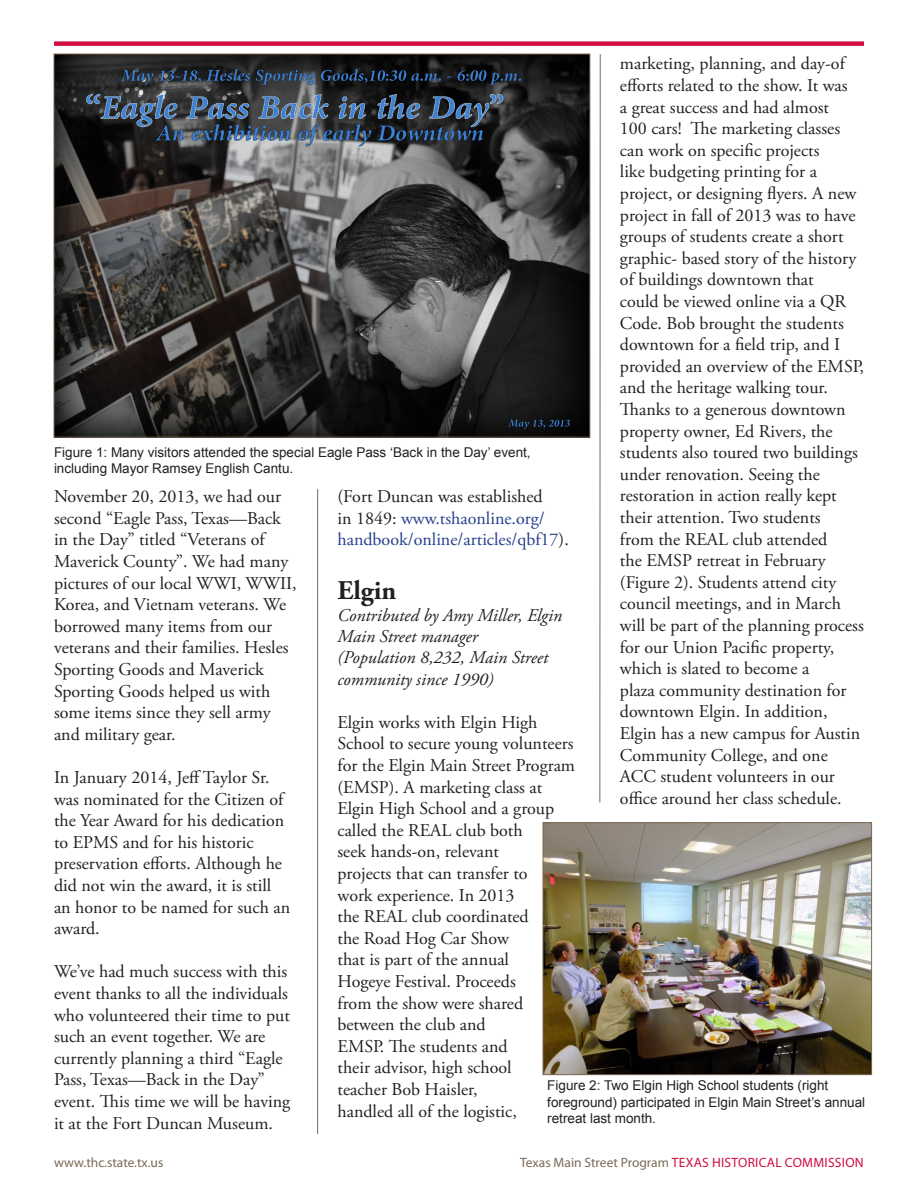
<style>
.page{position:relative;width:918px;height:1188px;background:#fff}
.page>*{position:absolute;margin:0;border:0;box-sizing:border-box;transform-origin:0 0}
.t1{font:700 27px "Adobe Garamond Pro";color:#231f20}
.t2{font:18px/21.6px "Adobe Garamond Pro";color:#231f20}
.t3{font:italic 18px/21.3px "Adobe Garamond Pro";color:#231f20}
.t4{font:18px/21.6px "Adobe Garamond Pro";color:#253f8e}
.t5{font:13.5px/16.2px "Arial";color:#231f20}
.t6{font:13.5px "Myriad Pro";letter-spacing:.01em;color:#d10e40}
.t7{font:13.5px "Myriad Pro";color:#7c6954}
.s1{color:#7c6954}
.s2{color:#231f20}
</style>
<div class="page">
<hr style="left:317px;top:489px;width:1px;height:645px;background:#7c6954">
<hr style="left:599px;top:54px;width:2px;height:748px;background:#7c6954">
<div style="left:54px;top:41px;width:810px;height:5px;background:#d10e40"></div>
<img style="left:56px;top:56px;width:532px;height:380px">
<img style="left:545px;top:824px;width:325px;height:249px">
<div style="left:543px;top:822px;width:329px;height:253px;border:1px solid #7c6954"></div>
<p class="t2" style="left:620px;top:54px;width:246px">marketing, planning, and day-of efforts related to the show. It was<br>a great success and had almost<br>100 cars! The marketing classes can work on specific projects<br>like budgeting printing for a project, or designing flyers. A new project in fall of 2013 was to have groups of students create a short graphic- based story of the history of buildings downtown that<br>could be viewed online via a QR<br>Code. Bob brought the students downtown for a field trip, and I provided an overview of the EMSP, and the heritage walking tour.<br>Thanks to a generous downtown property owner, Ed Rivers, the students also toured two buildings under renovation. Seeing the restoration in action really kept their attention. Two students<br>from the REAL club attended<br>the EMSP retreat in February (Figure 2). Students attend city council meetings, and in March will be part of the planning process for our Union Pacific property, which is slated to become a<br>plaza community destination for downtown Elgin. In addition,<br>Elgin has a new campus for Austin<br>Community College, and one<br>ACC student volunteers in our office around her class schedule.</p>
<p class="t5" style="left:54px;top:444px;width:478px">Figure 1: Many visitors attended the special Eagle Pass ‘Back in the Day’ event, including Mayor Ramsey English Cantu.</p>
<p class="t2" style="left:54px;top:486px;width:244px">November 20, 2013, we had our second “Eagle Pass, Texas—Back in the Day” titled “Veterans of<br>Maverick County”. We had many pictures of our local WWI, WWII,<br>Korea, and Vietnam veterans. We borrowed many items from our veterans and their families. Hesles<br>Sporting Goods and Maverick<br>Sporting Goods helped us with some items since they sell army and military gear.</p>
<p class="t2" style="left:54px;top:767px;width:238px">In January 2014, Jeff Taylor Sr. was nominated for the Citizen of the Year Award for his dedication to EPMS and for his historic preservation efforts. Although he did not win the award, it is still an honor to be named for such an award.</p>
<p class="t2" style="left:54px;top:961px;width:238px">We’ve had much success with this event thanks to all the individuals who volunteered their time to put such an event together. We are currently planning a third “Eagle<br>Pass, Texas—Back in the Day” event. This time we will be having it at the Fort Duncan Museum.</p>
<p class="t7" style="left:54px;top:1154px;width:111px">www.thc.state.tx.us</p>
<p class="t6" style="left:520px;top:1154px;width:345px"><span class="s1">Texas Main Street Program</span> TEXAS HISTORICAL COMMISSION</p>
<p class="t4" style="left:338px;top:486px;width:233px"><span class="s2">(Fort Duncan was established<br>in 1849:</span> www.tshaonline.org/ handbook/online/articles/qbf17<span class="s2">).</span></p>
<p class="t1" style="left:338px;top:575px;width:60px">Elgin</p>
<p class="t3" style="left:338px;top:605px;width:226px">Contributed by Amy Miller, Elgin<br>Main Street manager</p>
<p class="t3" style="left:338px;top:647px;width:212px">(Population 8,232, Main Street community since 1990)</p>
<p class="t2" style="left:338px;top:712px;width:239px">Elgin works with Elgin High<br>School to secure young volunteers for the Elgin Main Street Program (EMSP). A marketing class at<br>Elgin High School and a group called the REAL club both<br>seek hands-on, relevant<br>projects that can transfer to<br>work experience. In 2013<br>the REAL club coordinated<br>the Road Hog Car Show<br>that is part of the annual<br>Hogeye Festival. Proceeds<br>from the show were shared between the club and<br>EMSP. The students and<br>their advisor, high school<br>teacher Bob Haisler,<br>handled all of the logistic,</p>
<p class="t5" style="left:547px;top:1078px;width:319px">Figure 2: Two Elgin High School students (right foreground) participated in Elgin Main Street’s annual retreat last month.</p>
</div>
